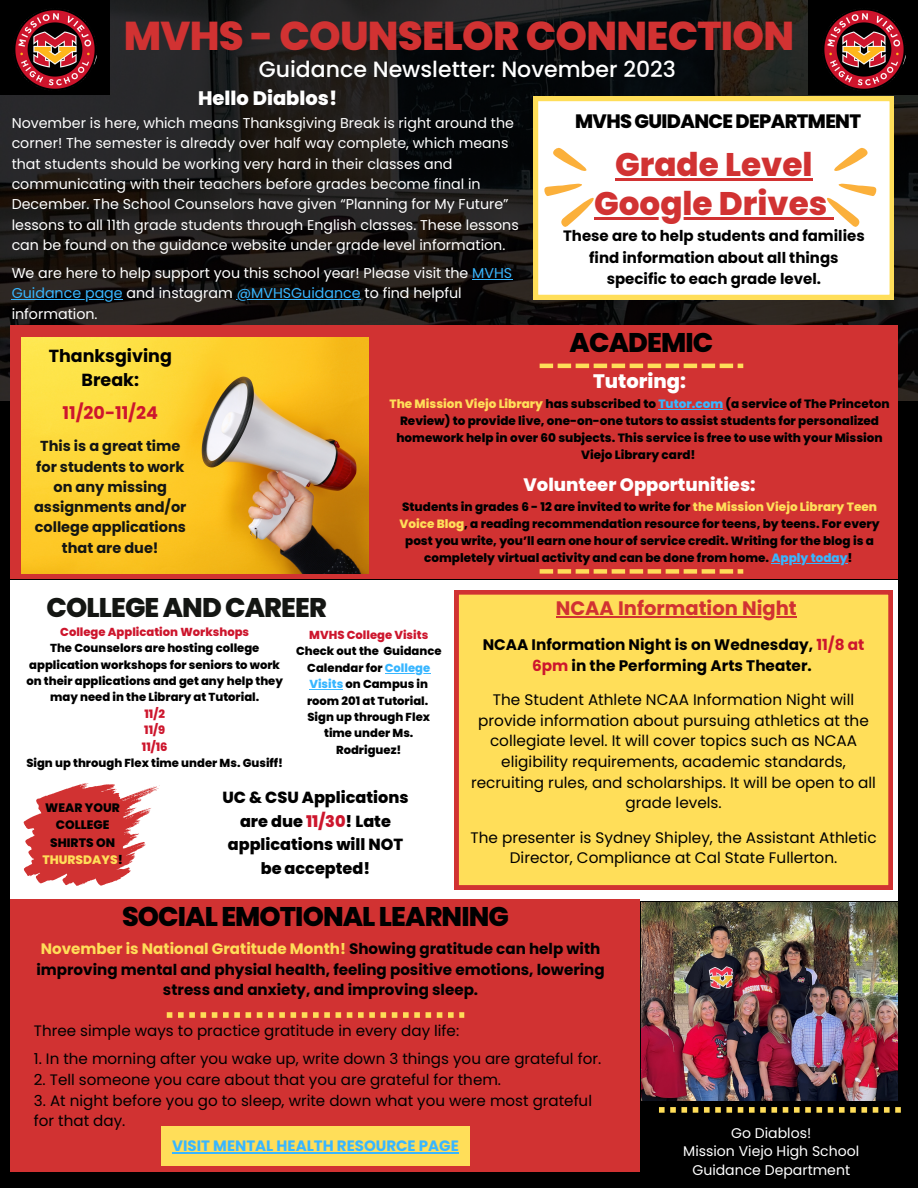
<style>
.page{position:relative;width:918px;height:1188px;background:#000}
.page>*{position:absolute;margin:0;border:0;box-sizing:border-box;transform-origin:0 0}
.t1{font:800 40.2px "Poppins";letter-spacing:-.02em;color:#d13232}
.t2{font:800 32.7px/39.3px "Poppins";color:#d13232;text-align:center}
.t3{font:800 27px "Poppins";letter-spacing:-.035em;color:#000}
.t4{font:800 27px "Poppins";letter-spacing:-.035em;color:#141613}
.t5{font:500 22.05px "Poppins";color:#fff}
.t6{font:800 19.5px "Poppins";color:#fff}
.t7{font:700 19.5px "Poppins";color:#d13232}
.t8{font:800 19.35px "Poppins";letter-spacing:-.035em;color:#000}
.t9{font:800 18px "Poppins";color:#fff}
.t10{font:700 17.55px/23.7px "Poppins";color:#000;text-align:center}
.t11{font:700 17.55px "Poppins";color:#cd162d}
.t12{font:800 16.05px/23.7px "Poppins";color:#000;text-align:center}
.t13{font:15.3px/20.7px "Poppins";color:#000;text-align:center}
.t14{font:700 15.3px/20.7px "Poppins";color:#000;text-align:center}
.t15{font:15.15px/20.7px "Poppins";color:#000}
.t16{font:700 15.15px/20.7px "Poppins";color:#000;text-align:center}
.t17{font:700 15px/21.3px "Poppins";color:#000;text-align:center}
.t18{font:700 15px "Poppins";color:#38b6ff}
.t19{font:700 14.55px/20.2px "Poppins";color:#141613;text-align:center}
.t20{font:14.25px/20.4px "Poppins";color:#fff}
.t21{font:14.1px "Poppins";color:#fff}
.t22{font:800 12.3px/17.4px "Poppins";color:#000;text-align:center}
.t23{font:800 12px/17px "Poppins";color:#000;text-align:center}
.t24{font:800 11.55px/16.4px "Poppins";color:#000;text-align:center}
.t25{font:800 11.55px "Poppins";color:#cd162d}
.s1{color:#38b6ff}
.s2{color:#ffde59}
.s3{color:#cd162d}
</style>
<div class="page">
<img style="left:0;top:0;width:918px;height:400px">
<div style="left:10px;top:326px;width:888px;height:253px;background:#d13232"></div>
<div style="left:10px;top:581px;width:888px;height:320px;background:#fff"></div>
<div style="left:10px;top:900px;width:630px;height:272px;background:#d13232"></div>
<div style="left:0;top:0;width:110px;height:95px;background:#000"></div>
<img style="left:6px;top:9px;width:99px;height:90px">
<div style="left:454px;top:590px;width:439px;height:299px;background:#ffde59"></div>
<svg style="left:24px;top:783px;width:136px;height:103px"></svg>
<div style="left:161px;top:1126px;width:309px;height:40px;background:#ffde59"></div>
<img style="left:21px;top:338px;width:348px;height:236px">
<svg style="left:659px;top:1107px;width:242px;height:6px"></svg>
<svg style="left:534px;top:97px;width:360px;height:202px"></svg>
<div style="left:808px;top:0;width:110px;height:95px;background:#000"></div>
<img style="left:814px;top:9px;width:99px;height:90px">
<img style="left:641px;top:903px;width:257px;height:198px">
<hr style="left:615px;top:178px;width:198px;height:2px;background:#d13232">
<hr style="left:594px;top:218px;width:233px;height:2px;background:#d13232">
<svg style="left:832px;top:147px;width:36px;height:25px"></svg>
<svg style="left:826px;top:184px;width:51px;height:44px"></svg>
<svg style="left:553px;top:147px;width:35px;height:25px"></svg>
<svg style="left:544px;top:184px;width:50px;height:44px"></svg>
<svg style="left:540px;top:569px;width:203px;height:5px"></svg>
<svg style="left:540px;top:364px;width:203px;height:4px"></svg>
<hr style="left:472px;top:279px;width:40px;height:1px;background:#38b6ff">
<hr style="left:12px;top:299px;width:111px;height:1px;background:#38b6ff">
<hr style="left:237px;top:299px;width:124px;height:1px;background:#38b6ff">
<hr style="left:556px;top:616px;width:241px;height:1px;background:#d13232">
<hr style="left:172px;top:1152px;width:287px;height:1px;background:#38b6ff">
<hr style="left:385px;top:673px;width:45px;height:1px;background:#38b6ff">
<hr style="left:309px;top:689px;width:34px;height:1px;background:#38b6ff">
<svg style="left:167px;top:1012px;width:297px;height:6px"></svg>
<hr style="left:658px;top:409px;width:65px;height:1px;background:#38b6ff">
<hr style="left:772px;top:563px;width:76px;height:1px;background:#38b6ff">
<p class="t1" style="left:124px;top:8px;width:672px">MVHS - COUNSELOR CONNECTION</p>
<p class="t5" style="left:259px;top:54px;width:419px">Guidance Newsletter: November 2023</p>
<p class="t6" style="left:198px;top:84px;width:141px">Hello Diablos!</p>
<p class="t20" style="left:12px;top:112px;width:509px">November is here, which means Thanksgiving Break is right around the corner! The semester is already over half way complete, which means that students should be working very hard in their classes and communicating with their teachers before grades become final in December. The School Counselors have given “Planning for My Future” lessons to all 11th grade students through English classes. These lessons can be found on the guidance website under grade level information.</p>
<p class="t20" style="left:12px;top:263px;width:502px">We are here to help support you this school year! Please visit the <span class="s1">MVHS<br>Guidance page</span> and instagram <span class="s1">@MVHSGuidance</span> to find helpful information.</p>
<p class="t8" style="left:575px;top:107px;width:287px">MVHS GUIDANCE DEPARTMENT</p>
<p class="t2" style="left:594px;top:145px;width:235px">Grade Level<br>Google Drives</p>
<p class="t17" style="left:563px;top:226px;width:303px">These are to help students and families find information about all things specific to each grade level.</p>
<p class="t10" style="left:49px;top:344px;width:125px">Thanksgiving<br>Break:</p>
<p class="t11" style="left:63px;top:400px;width:97px">11/20-11/24</p>
<p class="t19" style="left:34px;top:436px;width:154px">This is a great time for students to work on any missing assignments and/or college applications that are due!</p>
<p class="t4" style="left:47px;top:588px;width:282px">COLLEGE AND CAREER</p>
<p class="t3" style="left:570px;top:323px;width:145px">ACADEMIC</p>
<p class="t6" style="left:593px;top:367px;width:95px">Tutoring:</p>
<p class="t23" style="left:389px;top:395px;width:502px"><span class="s2">The Mission Viejo Library</span> has subscribed to <span class="s1">Tutor.com</span> (a service of The Princeton Review) to provide live, one-on-one tutors to assist students for personalized homework help in over 60 subjects. This service is free to use with your Mission Viejo Library card!</p>
<p class="t9" style="left:523px;top:472px;width:234px">Volunteer Opportunities:</p>
<p class="t23" style="left:399px;top:498px;width:482px">Students in grades 6 - 12 are invited to write for <span class="s2">the Mission Viejo Library Teen Voice Blog</span>, a reading recommendation resource for teens, by teens. For every post you write, you’ll earn one hour of service credit. Writing for the blog is a completely virtual activity and can be done from home. <span class="s1">Apply today</span>!</p>
<p class="t7" style="left:556px;top:595px;width:242px">NCAA Information Night</p>
<p class="t25" style="left:60px;top:624px;width:190px">College Application Workshops</p>
<p class="t24" style="left:26px;top:640px;width:258px">The Counselors are hosting college application workshops for seniors to work on their applications and get any help they may need in the Library at Tutorial.</p>
<p class="t25" style="left:144px;top:706px;width:22px">11/2</p>
<p class="t25" style="left:144px;top:722px;width:22px">11/9</p>
<p class="t25" style="left:142px;top:739px;width:27px">11/16</p>
<p class="t12" style="left:222px;top:786px;width:188px">UC &amp; CSU Applications are due <span class="s3">11/30</span>! Late applications will NOT be accepted!</p>
<p class="t25" style="left:309px;top:627px;width:120px">MVHS College Visits</p>
<p class="t24" style="left:296px;top:643px;width:147px">Check out the Guidance<br>Calendar for <span class="s1">College<br>Visits</span> on Campus in room 201 at Tutorial.</p>
<p class="t24" style="left:307px;top:709px;width:124px">Sign up through Flex time under Ms.<br>Rodriguez!</p>
<p class="t24" style="left:26px;top:755px;width:258px">Sign up through Flex time under Ms. Gusiff!</p>
<p class="t22" style="left:42px;top:799px;width:82px">WEAR YOUR<br>COLLEGE<br>SHIRTS ON<br><span class="s2">THURSDAYS</span>!</p>
<p class="t14" style="left:483px;top:635px;width:383px">NCAA Information Night is on Wednesday, <span class="s3">11/8 at<br>6pm</span> in the Performing Arts Theater.</p>
<p class="t13" style="left:471px;top:690px;width:406px">The Student Athlete NCAA Information Night will provide information about pursuing athletics at the collegiate level. It will cover topics such as NCAA eligibility requirements, academic standards, recruiting rules, and scholarships. It will be open to all grade levels.</p>
<p class="t13" style="left:471px;top:827px;width:408px">The presenter is Sydney Shipley, the Assistant Athletic<br>Director, Compliance at Cal State Fullerton.</p>
<p class="t3" style="left:122px;top:897px;width:388px">SOCIAL EMOTIONAL LEARNING</p>
<p class="t16" style="left:36px;top:938px;width:570px"><span class="s2">November is National Gratitude Month!</span> Showing gratitude can help with improving mental and physial health, feeling positive emotions, lowering stress and anxiety, and improving sleep.</p>
<p class="t15" style="left:34px;top:1021px;width:427px">Three simple ways to practice gratitude in every day life:</p>
<p class="t15" style="left:34px;top:1049px;width:569px">1. In the morning after you wake up, write down 3 things you are grateful for.</p>
<p class="t15" style="left:34px;top:1069px;width:469px">2. Tell someone you care about that you are grateful for them.</p>
<p class="t15" style="left:34px;top:1090px;width:560px">3. At night before you go to sleep, write down what you were most grateful for that day.</p>
<p class="t18" style="left:172px;top:1135px;width:288px">VISIT MENTAL HEALTH RESOURCE PAGE</p>
<p class="t21" style="left:731px;top:1123px;width:82px">Go Diablos!</p>
<p class="t21" style="left:683px;top:1142px;width:178px">Mission Viejo High School</p>
<p class="t21" style="left:692px;top:1160px;width:159px">Guidance Department</p>
</div>
